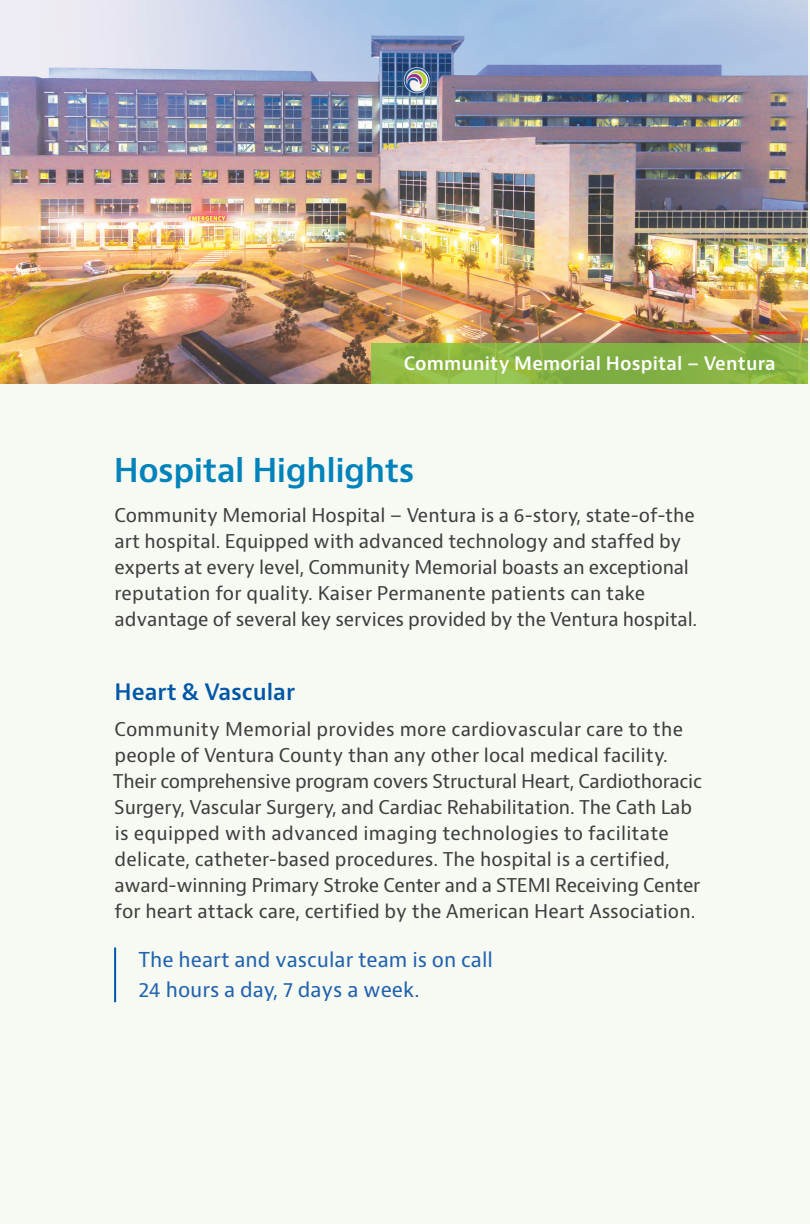
<style>
.page{position:relative;width:810px;height:1224px;background:#f6faf2}
.page>*{position:absolute;margin:0;border:0;box-sizing:border-box;transform-origin:0 0}
.t1{font:600 32px "Bernino Sans";letter-spacing:-.015em;color:#0082bb}
.t2{font:600 22px "Bernino Sans";color:#0157a7}
.t3{font:20px/30px "Bernino Sans";color:#2162ad}
.t4{font:18.4px/26px "Bernino Sans";color:#3e3e3f}
.t5{font:600 18px "Bernino Sans";letter-spacing:.01em;color:#fff}
</style>
<div class="page">
<hr style="left:114px;top:948px;width:2px;height:54px;background:#0157a7">
<img style="left:0;top:0;width:808px;height:383px">
<svg style="left:372px;top:343px;width:436px;height:40px;background:#88b444"></svg>
<p class="t5" style="left:404px;top:352px;width:373px">Community Memorial Hospital – Ventura</p>
<h1 class="t1" style="left:114px;top:449px;width:302px">Hospital Highlights</h1>
<p class="t4" style="left:114px;top:503px;width:584px">Community Memorial Hospital – Ventura is a 6-story, state-of-the art hospital. Equipped with advanced technology and staffed by experts at every level, Community Memorial boasts an exceptional reputation for quality. Kaiser Permanente patients can take advantage of several key services provided by the Ventura hospital.</p>
<p class="t2" style="left:114px;top:677px;width:182px">Heart &amp; Vascular</p>
<p class="t4" style="left:113px;top:716px;width:591px">Community Memorial provides more cardiovascular care to the people of Ventura County than any other local medical facility.<br>Their comprehensive program covers Structural Heart, Cardiothoracic Surgery, Vascular Surgery, and Cardiac Rehabilitation. The Cath Lab is equipped with advanced imaging technologies to facilitate delicate, catheter-based procedures. The hospital is a certified, award-winning Primary Stroke Center and a STEMI Receiving Center for heart attack care, certified by the American Heart Association.</p>
<p class="t3" style="left:139px;top:945px;width:356px">The heart and vascular team is on call<br>24 hours a day, 7 days a week.</p>
</div>
